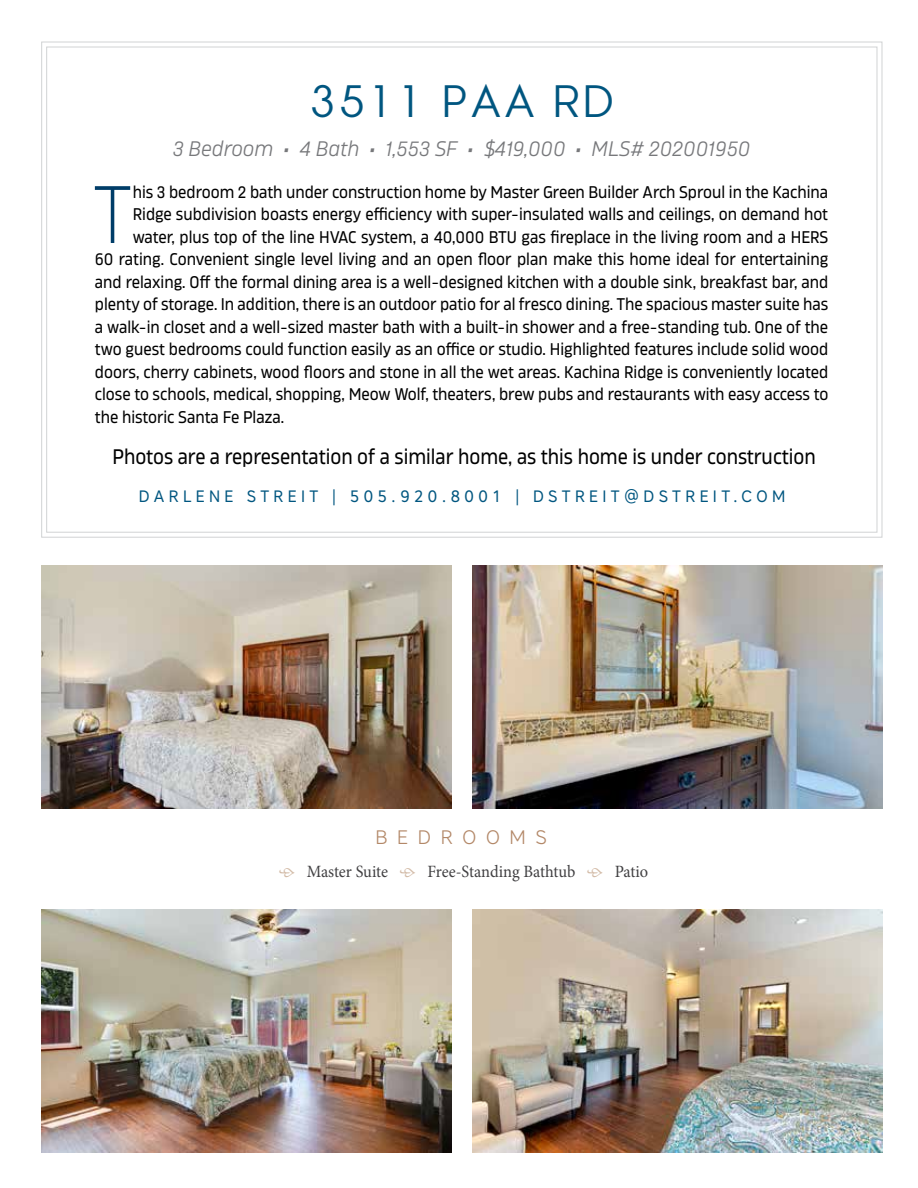
<style>
.page{position:relative;width:918px;height:1188px;background:#fff}
.page>*{position:absolute;margin:0;border:0;box-sizing:border-box;transform-origin:0 0}
.t1{font:300 81.15px "Karibu";color:#003d68;scale:.95 1}
.t2{font:43.5px "Aramis";letter-spacing:.115em;color:#005680}
.t3{font:21px "Karibu";color:#000;scale:.93 1}
.t4{font:italic 21px "Karibu";color:#77787b}
.t5{font:300 19.5px "Core Sans A35";letter-spacing:.5em;color:#b38868}
.t6{font:17.25px "Minion Pro";letter-spacing:-.005em;color:#414042;scale:.95 1}
.t7{font:16.8px "Karibu";color:#000;scale:.95 1}
.t8{font:16.5px "Core Sans A45";letter-spacing:.28em;color:#005680;scale:.95 1}
.s1{font-size:18.75px;color:#d3bba7}
</style>
<div class="page">
<svg style="left:41px;top:41px;width:842px;height:497px"></svg>
<img style="left:42px;top:566px;width:410px;height:243px">
<img style="left:472px;top:566px;width:411px;height:243px">
<img style="left:42px;top:909px;width:410px;height:243px">
<img style="left:472px;top:909px;width:411px;height:243px">
<h2 class="t2" style="left:310px;top:70px;width:304px">3511 PAA RD</h2>
<p class="t4" style="left:173px;top:135px;width:579px">3 Bedroom • 4 Bath • 1,553 SF • $419,000 • MLS# 202001950</p>
<h1 class="t1" style="left:92px;top:164px;width:44px">T</h1>
<p class="t7" style="left:133px;top:182px;width:734px">his 3 bedroom 2 bath under construction home by Master Green Builder Arch Sproul in the Kachina</p>
<p class="t7" style="left:133px;top:204px;width:734px">Ridge subdivision boasts energy efficiency with super-insulated walls and ceilings, on demand hot</p>
<p class="t7" style="left:133px;top:226px;width:734px">water, plus top of the line HVAC system, a 40,000 BTU gas fireplace in the living room and a HERS</p>
<p class="t7" style="left:95px;top:249px;width:773px">60 rating. Convenient single level living and an open floor plan make this home ideal for entertaining</p>
<p class="t7" style="left:95px;top:271px;width:774px">and relaxing. Off the formal dining area is a well-designed kitchen with a double sink, breakfast bar, and</p>
<p class="t7" style="left:95px;top:294px;width:774px">plenty of storage. In addition, there is an outdoor patio for al fresco dining. The spacious master suite has</p>
<p class="t7" style="left:95px;top:316px;width:773px">a walk-in closet and a well-sized master bath with a built-in shower and a free-standing tub. One of the</p>
<p class="t7" style="left:95px;top:339px;width:773px">two guest bedrooms could function easily as an office or studio. Highlighted features include solid wood</p>
<p class="t7" style="left:95px;top:361px;width:773px">doors, cherry cabinets, wood floors and stone in all the wet areas. Kachina Ridge is conveniently located</p>
<p class="t7" style="left:95px;top:384px;width:774px">close to schools, medical, shopping, Meow Wolf, theaters, brew pubs and restaurants with easy access to</p>
<p class="t7" style="left:95px;top:406px;width:201px">the historic Santa Fe Plaza.</p>
<p class="t3" style="left:112px;top:444px;width:758px">Photos are a representation of a similar home, as this home is under construction</p>
<p class="t8" style="left:139px;top:486px;width:682px">DARLENE STREIT | 505.920.8001 | DSTREIT@DSTREIT.COM</p>
<p class="t5" style="left:375px;top:825px;width:173px">BEDROOMS</p>
<p class="t6" style="left:278px;top:860px;width:391px"><span class="s1">•</span> Master Suite <span class="s1">•</span> Free-Standing Bathtub <span class="s1">•</span> Patio</p>
</div>
